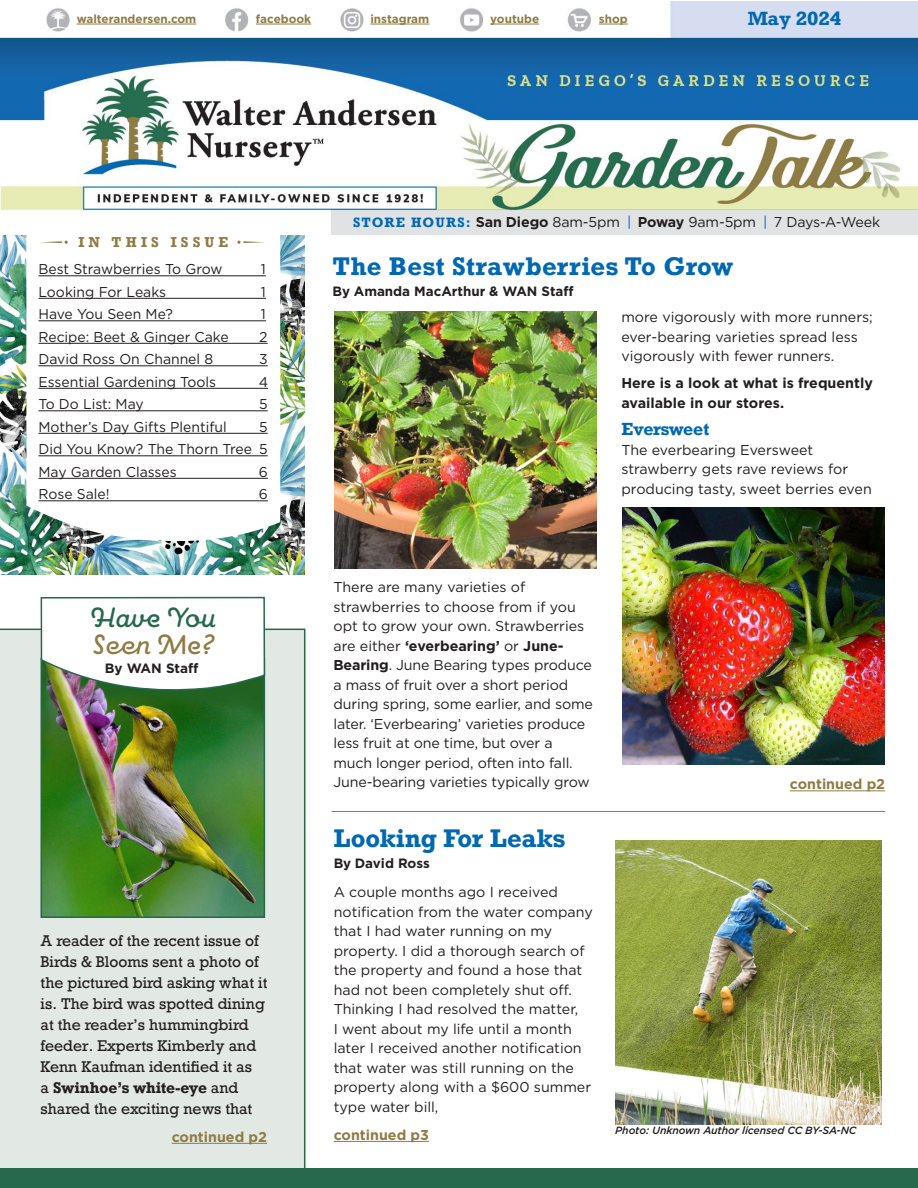
<style>
.page{position:relative;width:918px;height:1188px;background:#fff}
.page>*{position:absolute;margin:0;border:0;box-sizing:border-box;transform-origin:0 0}
.t1{font:500 33px/27px "Pauline Script";color:#26694d}
.t2{font:700 24px "Rockwell";letter-spacing:.005em;color:#0168b3}
.t3{font:700 18px "Rockwell";color:#0168b3}
.t4{font:700 16.5px "Rockwell";letter-spacing:-.02em;color:#0168b3}
.t5{font:14.7px/21px "Rockwell";color:#231f20}
.t6{font:14.25px/19.5px "Gotham";color:#231f20}
.t7{font:700 14.25px/19.5px "Gotham";color:#231f20}
.t8{font:700 14.25px "Gotham";color:#8f7c45}
.t9{font:700 13.5px "Gotham";color:#231f20}
.t10{font:700 13.5px "Rockwell";letter-spacing:.31em;color:#8f7c45}
.t11{font:700 11.7px "Gotham";color:#8f7c45}
.t12{font:italic 500 10.5px "Gotham";letter-spacing:-.01em;color:#231f20}
.s1{color:#8f7c45}
.s2{font-weight:700}
.s3{font-family:"Rockwell";font-weight:700;font-size:12.75px;color:#0168b3}
.s4{color:#0168b3}
</style>
<div class="page">
<div style="left:332px;top:210px;width:586px;height:25px;background:#e1e2e4"></div>
<div style="left:0;top:628px;width:306px;height:541px;background:#e2e8e3"></div>
<img style="left:1px;top:235px;width:303px;height:340px">
<svg style="left:26px;top:235px;width:254px;height:315px"></svg>
<img style="left:0;top:1px;width:918px;height:210px">
<hr style="left:77px;top:24px;width:119px;height:1px;background:#8f7c45">
<hr style="left:256px;top:24px;width:55px;height:1px;background:#8f7c45">
<svg style="left:599px;top:24px;width:29px;height:1px"></svg>
<hr style="left:370px;top:24px;width:59px;height:1px;background:#8f7c45">
<hr style="left:490px;top:24px;width:49px;height:1px;background:#8f7c45">
<div style="left:0;top:1169px;width:918px;height:19px;background:#26694d"></div>
<svg style="left:237px;top:241px;width:28px;height:3px"></svg>
<svg style="left:40px;top:241px;width:28px;height:3px"></svg>
<hr style="left:790px;top:790px;width:95px;height:1px;background:#8f7c45">
<hr style="left:172px;top:1143px;width:95px;height:1px;background:#8f7c45">
<hr style="left:332px;top:811px;width:553px;height:1px;background:#8f7c45">
<img style="left:622px;top:508px;width:263px;height:257px">
<img style="left:334px;top:311px;width:263px;height:257px">
<hr style="left:38px;top:275px;width:228px;height:1px;background:#231f20">
<hr style="left:38px;top:298px;width:228px;height:1px;background:#231f20">
<hr style="left:38px;top:320px;width:228px;height:1px;background:#231f20">
<hr style="left:38px;top:343px;width:230px;height:1px;background:#231f20">
<hr style="left:38px;top:365px;width:230px;height:1px;background:#231f20">
<hr style="left:38px;top:388px;width:230px;height:1px;background:#231f20">
<hr style="left:38px;top:410px;width:230px;height:1px;background:#231f20">
<hr style="left:38px;top:433px;width:230px;height:1px;background:#231f20">
<hr style="left:38px;top:455px;width:230px;height:1px;background:#231f20">
<hr style="left:38px;top:478px;width:230px;height:1px;background:#231f20">
<hr style="left:38px;top:500px;width:230px;height:1px;background:#231f20">
<img style="left:40px;top:596px;width:226px;height:573px">
<img style="left:616px;top:840px;width:266px;height:284px">
<hr style="left:334px;top:1141px;width:95px;height:1px;background:#8f7c45">
<p class="t11" style="left:77px;top:11px;width:121px">walterandersen.com</p>
<p class="t11" style="left:256px;top:11px;width:57px">facebook</p>
<p class="t11" style="left:370px;top:11px;width:60px">instagram</p>
<p class="t11" style="left:490px;top:11px;width:50px">youtube</p>
<p class="t11" style="left:599px;top:11px;width:30px">shop</p>
<p class="t3" style="left:748px;top:7px;width:95px">May 2024</p>
<p class="t10" style="left:78px;top:233px;width:151px">IN THIS ISSUE</p>
<p class="t6" style="left:38px;top:259px;width:186px">Best Strawberries To Grow</p>
<p class="t6" style="left:261px;top:259px;width:6px">1</p>
<p class="t6" style="left:38px;top:282px;width:129px">Looking For Leaks</p>
<p class="t6" style="left:261px;top:282px;width:6px">1</p>
<p class="t6" style="left:38px;top:304px;width:136px">Have You Seen Me?</p>
<p class="t6" style="left:261px;top:304px;width:6px">1</p>
<p class="t6" style="left:38px;top:327px;width:192px">Recipe: Beet &amp; Ginger Cake</p>
<p class="t6" style="left:259px;top:327px;width:10px">2</p>
<p class="t6" style="left:38px;top:349px;width:176px">David Ross On Channel 8</p>
<p class="t6" style="left:259px;top:349px;width:10px">3</p>
<p class="t6" style="left:38px;top:372px;width:179px">Essential Gardening Tools</p>
<p class="t6" style="left:259px;top:372px;width:11px">4</p>
<p class="t6" style="left:38px;top:394px;width:107px">To Do List: May</p>
<p class="t6" style="left:259px;top:394px;width:10px">5</p>
<p class="t6" style="left:38px;top:417px;width:190px">Mother’s Day Gifts Plentiful</p>
<p class="t6" style="left:259px;top:417px;width:10px">5</p>
<p class="t6" style="left:38px;top:439px;width:231px">Did You Know? The Thorn Tree 5</p>
<p class="t6" style="left:38px;top:462px;width:140px">May Garden Classes</p>
<p class="t6" style="left:259px;top:462px;width:11px">6</p>
<p class="t6" style="left:38px;top:484px;width:73px">Rose Sale!</p>
<p class="t6" style="left:259px;top:484px;width:11px">6</p>
<p class="t1" style="left:89px;top:603px;width:128px">Have You<br><span class="s1">Seen Me?</span></p>
<p class="t9" style="left:105px;top:660px;width:95px">By WAN Staff</p>
<p class="t5" style="left:41px;top:931px;width:228px">A reader of the recent issue of<br>Birds &amp; Blooms sent a photo of the pictured bird asking what it is. The bird was spotted dining at the reader’s hummingbird feeder. Experts Kimberly and<br>Kenn Kaufman identified it as<br>a <span class="s2">Swinhoe’s white-eye</span> and shared the exciting news that</p>
<p class="t8" style="left:172px;top:1127px;width:97px">continued p2</p>
<p class="t6" style="left:353px;top:212px;width:529px"><span class="s3">STORE HOURS:</span> <span class="s2">San Diego</span> 8am-5pm <span class="s4">|</span> <span class="s2">Poway</span> 9am-5pm <span class="s4">|</span> 7 Days-A-Week</p>
<p class="t2" style="left:333px;top:250px;width:402px">The Best Strawberries To Grow</p>
<p class="t9" style="left:333px;top:282px;width:243px">By Amanda MacArthur &amp; WAN Staff</p>
<p class="t6" style="left:621px;top:307px;width:253px">more vigorously with more runners; ever-bearing varieties spread less vigorously with fewer runners.</p>
<p class="t7" style="left:621px;top:374px;width:253px">Here is a look at what is frequently available in our stores.</p>
<p class="t4" style="left:621px;top:418px;width:90px">Eversweet</p>
<p class="t6" style="left:621px;top:439px;width:252px">The everbearing Eversweet strawberry gets rave reviews for producing tasty, sweet berries even</p>
<p class="t6" style="left:333px;top:577px;width:261px">There are many varieties of strawberries to choose from if you opt to grow your own. Strawberries are either <span class="s2">‘everbearing’</span> or <span class="s2">June-Bearing</span>. June Bearing types produce a mass of fruit over a short period during spring, some earlier, and some later. ‘Everbearing’ varieties produce less fruit at one time, but over a much longer period, often into fall.<br>June-bearing varieties typically grow</p>
<p class="t2" style="left:334px;top:823px;width:233px">Looking For Leaks</p>
<p class="t9" style="left:334px;top:855px;width:98px">By David Ross</p>
<p class="t6" style="left:334px;top:882px;width:261px">A couple months ago I received notification from the water company that I had water running on my property. I did a thorough search of the property and found a hose that had not been completely shut off.<br>Thinking I had resolved the matter,<br>I went about my life until a month later I received another notification that water was still running on the property along with a $600 summer type water bill,</p>
<p class="t8" style="left:334px;top:1126px;width:97px">continued p3</p>
<p class="t8" style="left:790px;top:775px;width:97px">continued p2</p>
<p class="t12" style="left:615px;top:1124px;width:243px">Photo: Unknown Author licensed CC BY-SA-NC</p>
</div>
